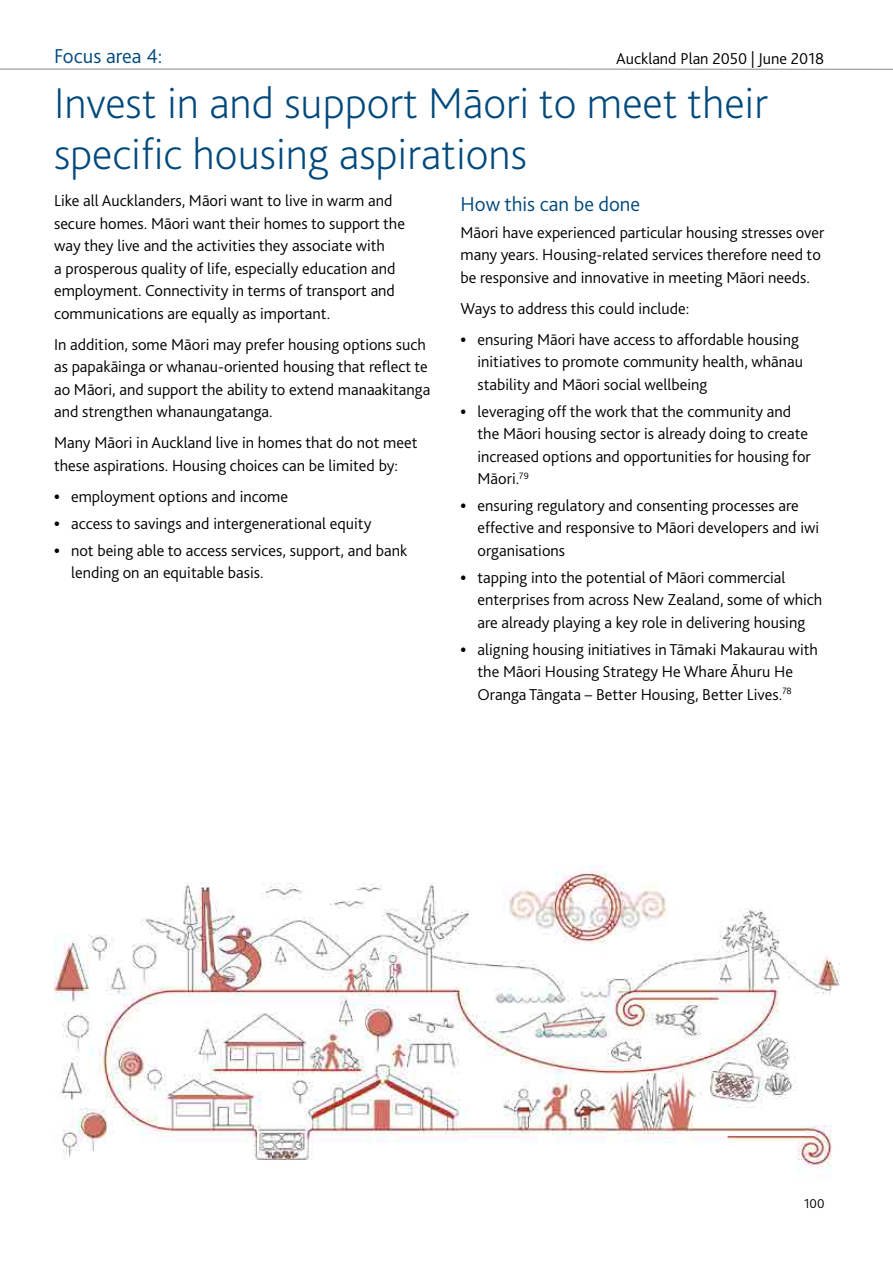
<style>
.page{position:relative;width:893px;height:1263px;background:#fff}
.page>*{position:absolute;margin:0;border:0;box-sizing:border-box;transform-origin:0 0}
.t1{font:200 45px/51px "Bliss";color:#00497c}
.t2{font:300 21px "Bliss";color:#00497c}
.t3{font:300 16.5px/22.5px "Bliss";color:#000}
.t4{font:300 13.5px "Bliss";color:#000}
.s1{font-weight:800}
</style>
<div class="page">
<img style="left:54px;top:865px;width:786px;height:305px">
<svg style="left:0;top:68px;width:893px;height:2px"></svg>
<p class="t2" style="left:54px;top:43px;width:110px">Focus area 4:</p>
<h1 class="t1" style="left:54px;top:78px;width:715px">Invest in and support Māori to meet their specific housing aspirations</h1>
<p class="t3" style="left:616px;top:47px;width:210px">Auckland Plan 2050 | June 2018</p>
<p class="t3" style="left:54px;top:190px;width:352px">Like all Aucklanders, Māori want to live in warm and secure homes. Māori want their homes to support the way they live and the activities they associate with<br>a prosperous quality of life, especially education and employment. Connectivity in terms of transport and communications are equally as important.</p>
<p class="t3" style="left:54px;top:333px;width:378px">In addition, some Māori may prefer housing options such as papakāinga or whanau-oriented housing that reflect te ao Māori, and support the ability to extend manaakitanga and strengthen whanaungatanga.</p>
<p class="t3" style="left:54px;top:432px;width:365px">Many Māori in Auckland live in homes that do not meet these aspirations. Housing choices can be limited by:</p>
<p class="t3" style="left:54px;top:485px;width:236px"><span class="s1">•</span> employment options and income</p>
<p class="t3" style="left:54px;top:512px;width:319px"><span class="s1">•</span> access to savings and intergenerational equity</p>
<p class="t3" style="left:71px;top:539px;width:338px;text-indent:-17px"><span class="s1">•</span> not being able to access services, support, and bank lending on an equitable basis.</p>
<p class="t2" style="left:460px;top:191px;width:181px">How this can be done</p>
<p class="t3" style="left:460px;top:221px;width:365px">Māori have experienced particular housing stresses over many years. Housing-related services therefore need to be responsive and innovative in meeting Māori needs.</p>
<p class="t3" style="left:460px;top:297px;width:230px">Ways to address this could include:</p>
<p class="t3" style="left:477px;top:328px;width:327px;text-indent:-17px"><span class="s1">•</span> ensuring Māori have access to affordable housing initiatives to promote community health, whānau stability and Māori social wellbeing</p>
<p class="t3" style="left:477px;top:400px;width:335px;text-indent:-17px"><span class="s1">•</span> leveraging off the work that the community and the Māori housing sector is already doing to create increased options and opportunities for housing for Māori.<sup>79</sup></p>
<p class="t3" style="left:477px;top:494px;width:343px;text-indent:-17px"><span class="s1">•</span> ensuring regulatory and consenting processes are effective and responsive to Māori developers and iwi organisations</p>
<p class="t3" style="left:477px;top:566px;width:346px;text-indent:-17px"><span class="s1">•</span> tapping into the potential of Māori commercial enterprises from across New Zealand, some of which are already playing a key role in delivering housing</p>
<p class="t3" style="left:460px;top:638px;width:359px;text-align:center"><span class="s1">•</span> aligning housing initiatives in Tāmaki Makaurau with the Māori Housing Strategy He Whare Āhuru He<br>Oranga Tāngata – Better Housing, Better Lives.<sup>78</sup></p>
<p class="t4" style="left:804px;top:1195px;width:22px">100</p>
</div>
